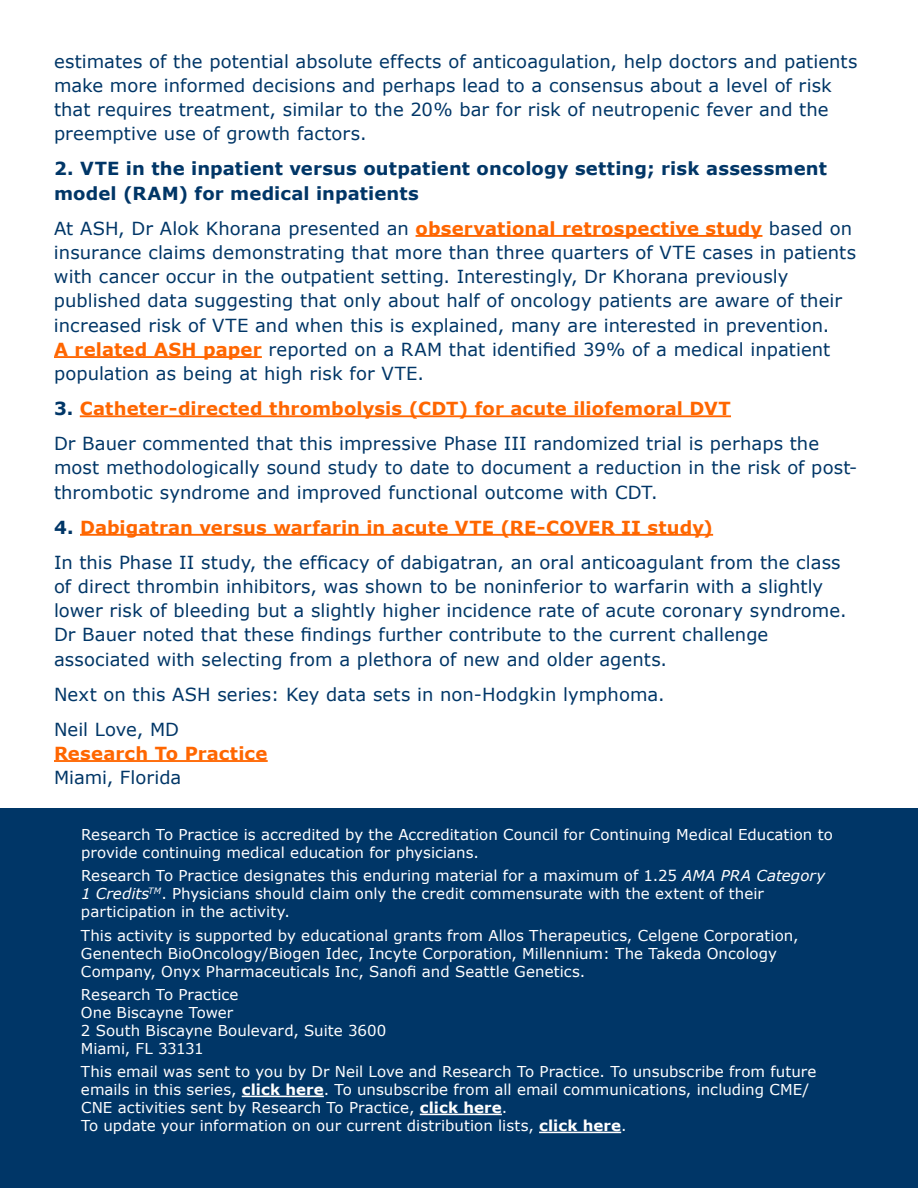
<style>
.page{position:relative;width:918px;height:1188px;background:#fff}
.page>*{position:absolute;margin:0;border:0;box-sizing:border-box;transform-origin:0 0}
.t1{font:18px/24.3px "Verdana";letter-spacing:.005em;color:#003667}
.t2{font:700 18px/24.3px "Verdana";letter-spacing:.005em;color:#003667}
.t3{font:700 18px "Verdana";letter-spacing:.01em;color:#f60}
.t4{font:15px/18px "Verdana";letter-spacing:.005em;color:#fff}
.s1{font-weight:700;color:#f60}
.s2{font-weight:700}
.s3{font-style:italic}
</style>
<div class="page">
<div style="left:0;top:808px;width:918px;height:380px;background:#003667"></div>
<hr style="left:242px;top:1096px;width:82px;height:1px;background:#fff">
<hr style="left:420px;top:1114px;width:82px;height:1px;background:#fff">
<hr style="left:539px;top:1132px;width:82px;height:1px;background:#fff">
<hr style="left:416px;top:235px;width:346px;height:2px;background:#f60">
<hr style="left:54px;top:356px;width:208px;height:2px;background:#f60">
<hr style="left:80px;top:415px;width:651px;height:2px;background:#f60">
<hr style="left:80px;top:534px;width:633px;height:2px;background:#f60">
<hr style="left:54px;top:760px;width:214px;height:2px;background:#f60">
<p class="t1" style="left:54px;top:49px;width:805px">estimates of the potential absolute effects of anticoagulation, help doctors and patients make more informed decisions and perhaps lead to a consensus about a level of risk that requires treatment, similar to the 20% bar for risk of neutropenic fever and the preemptive use of growth factors.</p>
<p class="t2" style="left:54px;top:156px;width:774px">2. VTE in the inpatient versus outpatient oncology setting; risk assessment model (RAM) for medical inpatients</p>
<p class="t1" style="left:54px;top:216px;width:804px">At ASH, Dr Alok Khorana presented an <span class="s1">observational retrospective study</span> based on insurance claims demonstrating that more than three quarters of VTE cases in patients with cancer occur in the outpatient setting. Interestingly, Dr Khorana previously published data suggesting that only about half of oncology patients are aware of their increased risk of VTE and when this is explained, many are interested in prevention.<br><span class="s1">A related ASH paper</span> reported on a RAM that identified 39% of a medical inpatient population as being at high risk for VTE.</p>
<p class="t1" style="left:54px;top:391px;width:767px;line-height:35.1px"><span class="s2">3.</span> <span class="s1">Catheter-directed thrombolysis (CDT) for acute iliofemoral DVT<br></span>Dr Bauer commented that this impressive Phase III randomized trial is perhaps the</p>
<p class="t1" style="left:54px;top:455px;width:805px">most methodologically sound study to date to document a reduction in the risk of post&shy;thrombotic syndrome and improved functional outcome with CDT.</p>
<p class="t1" style="left:54px;top:509px;width:788px;line-height:35.1px"><span class="s2">4.</span> <span class="s1">Dabigatran versus warfarin in acute VTE (RE-COVER II study)<br></span>In this Phase II study, the efficacy of dabigatran, an oral anticoagulant from the class</p>
<p class="t1" style="left:54px;top:574px;width:794px">of direct thrombin inhibitors, was shown to be noninferior to warfarin with a slightly lower risk of bleeding but a slightly higher incidence rate of acute coronary syndrome.<br>Dr Bauer noted that these findings further contribute to the current challenge associated with selecting from a plethora of new and older agents.</p>
<p class="t1" style="left:54px;top:676px;width:612px;line-height:35px">Next on this ASH series: Key data sets in non-Hodgkin lymphoma.<br>Neil Love, MD</p>
<p class="t3" style="left:54px;top:740px;width:215px">Research To Practice</p>
<p class="t1" style="left:54px;top:765px;width:129px">Miami, Florida</p>
<p class="t4" style="left:81px;top:825px;width:753px">Research To Practice is accredited by the Accreditation Council for Continuing Medical Education to provide continuing medical education for physicians.</p>
<p class="t4" style="left:81px;top:867px;width:746px">Research To Practice designates this enduring material for a maximum of 1.25 <span class="s3">AMA PRA Category<br>1 Credits</span><sup>TM</sup>. Physicians should claim only the credit commensurate with the extent of their participation in the activity.</p>
<p class="t4" style="left:81px;top:926px;width:719px">This activity is supported by educational grants from Allos Therapeutics, Celgene Corporation,<br>Genentech BioOncology/Biogen Idec, Incyte Corporation, Millennium: The Takeda Oncology<br>Company, Onyx Pharmaceuticals Inc, Sanofi and Seattle Genetics.</p>
<p class="t4" style="left:81px;top:985px;width:307px">Research To Practice<br>One Biscayne Tower<br>2 South Biscayne Boulevard, Suite 3600<br>Miami, FL 33131</p>
<p class="t4" style="left:81px;top:1063px;width:737px">This email was sent to you by Dr Neil Love and Research To Practice. To unsubscribe from future emails in this series, <span class="s2">click here</span>. To unsubscribe from all email communications, including CME/ CNE activities sent by Research To Practice, <span class="s2">click here</span>.<br>To update your information on our current distribution lists, <span class="s2">click here</span>.</p>
</div>
